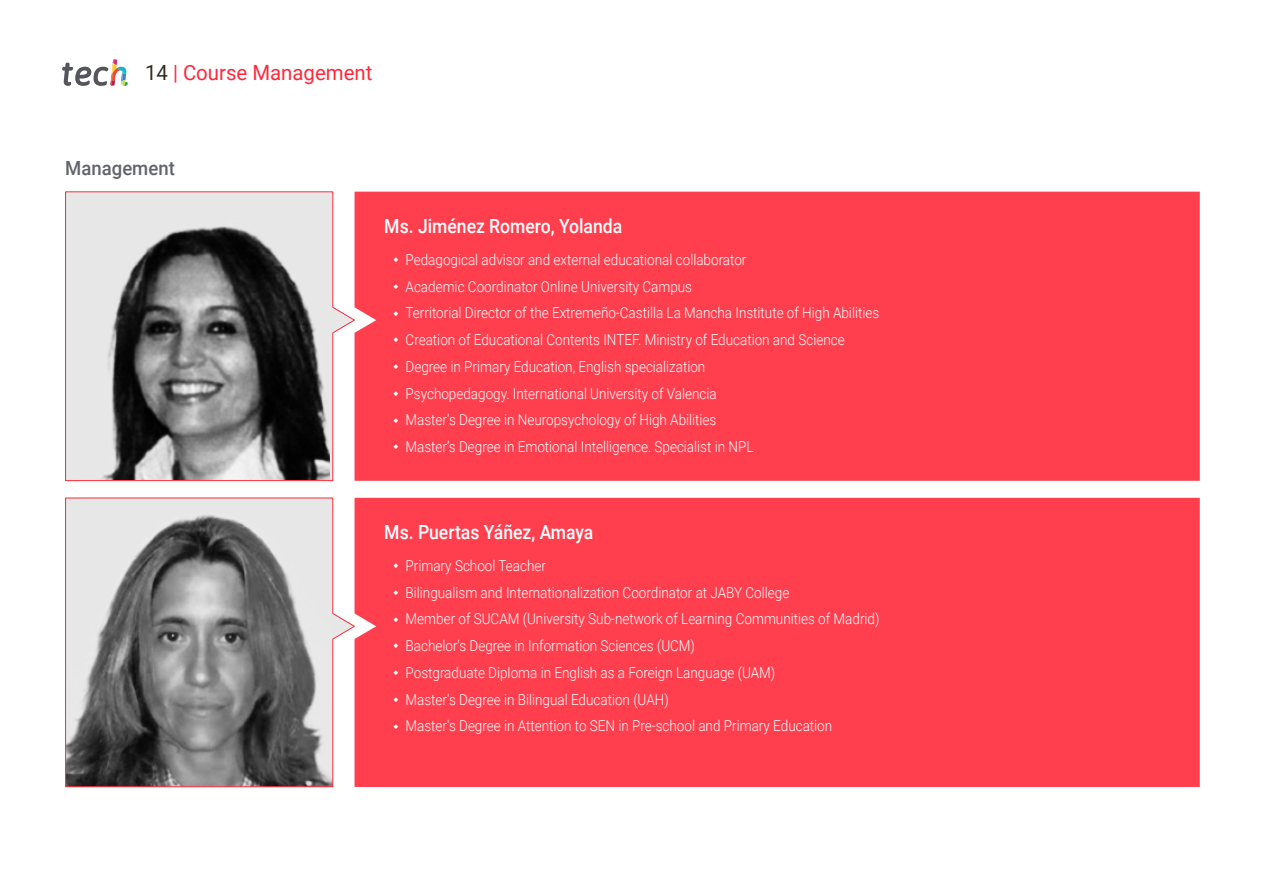
<style>
.page{position:relative;width:1263px;height:893px;background:#fff}
.page>*{position:absolute;margin:0;border:0;box-sizing:border-box;transform-origin:0 0}
.t1{font:21px "Roboto";color:#ff293a}
.t2{font:500 19.5px "Roboto";color:#fff;scale:.9 1}
.t3{font:500 19.5px "Roboto";color:#61646a;scale:.95 1}
.t4{font:300 15px/26.7px "Roboto";color:#fff;scale:.9 1}
.s1{color:#312e20}
</style>
<div class="page">
<div style="left:355px;top:192px;width:845px;height:289px;background:#ff3e4e"></div>
<div style="left:355px;top:498px;width:845px;height:289px;background:#ff3e4e"></div>
<svg style="left:65px;top:191px;width:290px;height:290px"></svg>
<svg style="left:65px;top:498px;width:290px;height:289px;background:#999192"></svg>
<svg style="left:62px;top:59px;width:66px;height:27px"></svg>
<img style="left:68px;top:218px;width:262px;height:262px">
<svg style="left:394px;top:257px;width:4px;height:5px"></svg>
<svg style="left:394px;top:284px;width:4px;height:5px"></svg>
<svg style="left:394px;top:311px;width:4px;height:5px"></svg>
<svg style="left:394px;top:337px;width:4px;height:5px"></svg>
<svg style="left:394px;top:364px;width:4px;height:5px"></svg>
<svg style="left:394px;top:391px;width:4px;height:5px"></svg>
<svg style="left:394px;top:418px;width:4px;height:5px"></svg>
<svg style="left:394px;top:444px;width:4px;height:5px"></svg>
<svg style="left:394px;top:563px;width:4px;height:5px"></svg>
<svg style="left:394px;top:590px;width:4px;height:5px"></svg>
<svg style="left:394px;top:617px;width:4px;height:5px"></svg>
<svg style="left:394px;top:644px;width:4px;height:5px"></svg>
<svg style="left:394px;top:670px;width:4px;height:5px"></svg>
<svg style="left:394px;top:697px;width:4px;height:5px"></svg>
<svg style="left:394px;top:724px;width:4px;height:5px"></svg>
<h1 class="t1" style="left:145px;top:58px;width:229px"><span class="s1">14</span> | Course Management</h1>
<h2 class="t3" style="left:65px;top:154px;width:117px">Management</h2>
<h2 class="t2" style="left:384px;top:212px;width:266px">Ms. Jiménez Romero, Yolanda</h2>
<p class="t4" style="left:406px;top:246px;width:528px">Pedagogical advisor and external educational collaborator<br>Academic Coordinator Online University Campus<br>Territorial Director of the Extremeño-Castilla La Mancha Institute of High Abilities Creation of Educational Contents INTEF. Ministry of Education and Science Degree in Primary Education, English specialization<br>Psychopedagogy. International University of Valencia<br>Master's Degree in Neuropsychology of High Abilities<br>Master’s Degree in Emotional Intelligence. Specialist in NPL</p>
<h2 class="t2" style="left:384px;top:519px;width:234px">Ms. Puertas Yáñez, Amaya</h2>
<p class="t4" style="left:406px;top:552px;width:528px">Primary School Teacher<br>Bilingualism and Internationalization Coordinator at JABY College<br>Member of SUCAM (University Sub-network of Learning Communities of Madrid)<br>Bachelor's Degree in Information Sciences (UCM)<br>Postgraduate Diploma in English as a Foreign Language (UAM)<br>Master's Degree in Bilingual Education (UAH)<br>Master's Degree in Attention to SEN in Pre-school and Primary Education</p>
</div>
